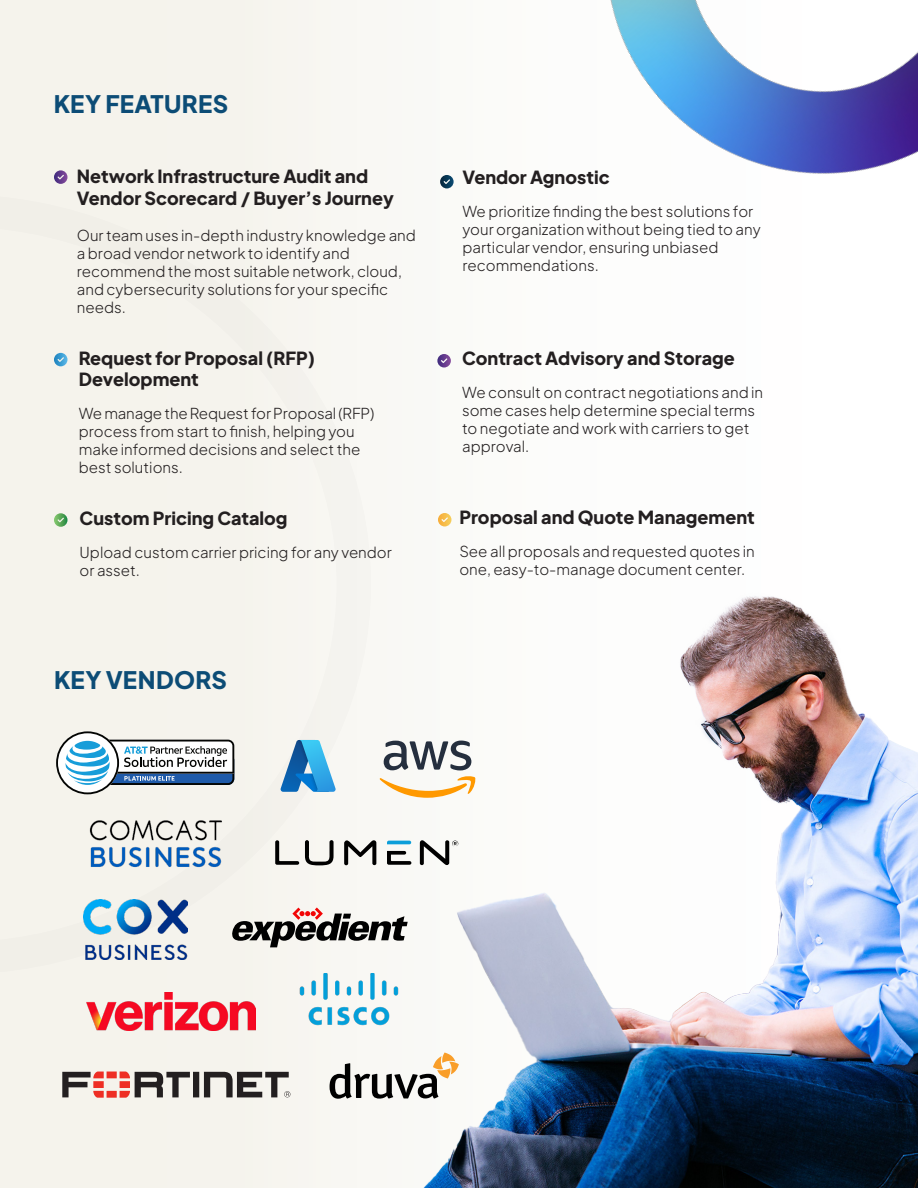
<style>
.page{position:relative;width:918px;height:1188px;background:#fafaf7}
.page>*{position:absolute;margin:0;border:0;box-sizing:border-box;transform-origin:0 0}
.t1{font:800 24px "Plus Jakarta Sans";letter-spacing:.01em;color:#0c4c76}
.t2{font:800 18px "Plus Jakarta Sans";color:#231f20}
.t3{font:300 15px/18px "Plus Jakarta Sans";color:#231f20}
</style>
<div class="page">
<div style="left:0;top:194px;width:347px;height:781px;background:#f5f3ec"></div>
<img style="left:610px;top:0;width:308px;height:174px">
<svg style="left:54px;top:170px;width:14px;height:14px"></svg>
<svg style="left:54px;top:353px;width:14px;height:13px"></svg>
<svg style="left:438px;top:513px;width:13px;height:13px"></svg>
<svg style="left:437px;top:354px;width:14px;height:14px"></svg>
<svg style="left:440px;top:175px;width:14px;height:13px"></svg>
<svg style="left:54px;top:513px;width:14px;height:14px"></svg>
<img style="left:297px;top:973px;width:102px;height:53px">
<svg style="left:379px;top:741px;width:27px;height:54px"></svg>
<svg style="left:56px;top:731px;width:178px;height:63px"></svg>
<img style="left:86px;top:992px;width:169px;height:38px">
<svg style="left:275px;top:840px;width:24px;height:25px"></svg>
<svg style="left:305px;top:840px;width:29px;height:25px"></svg>
<svg style="left:344px;top:840px;width:32px;height:25px"></svg>
<svg style="left:387px;top:841px;width:19px;height:3px"></svg>
<svg style="left:387px;top:851px;width:19px;height:14px"></svg>
<img style="left:84px;top:815px;width:145px;height:57px">
<img style="left:83px;top:900px;width:104px;height:59px">
<svg style="left:280px;top:740px;width:56px;height:52px"></svg>
<svg style="left:62px;top:1072px;width:228px;height:26px"></svg>
<svg style="left:330px;top:1063px;width:76px;height:36px"></svg>
<svg style="left:232px;top:908px;width:174px;height:39px"></svg>
<img style="left:406px;top:596px;width:512px;height:592px">
<p class="t1" style="left:54px;top:88px;width:176px">KEY FEATURES</p>
<p class="t2" style="left:77px;top:165px;width:293px">Network Infrastructure Audit and</p>
<p class="t2" style="left:77px;top:186px;width:319px">Vendor Scorecard / Buyer’s Journey</p>
<p class="t3" style="left:77px;top:226px;width:341px">Our team uses in-depth industry knowledge and a broad vendor network to identify and recommend the most suitable network, cloud, and cybersecurity solutions for your specific needs.</p>
<p class="t2" style="left:79px;top:346px;width:238px">Request for Proposal (RFP)</p>
<p class="t2" style="left:79px;top:368px;width:122px">Development</p>
<p class="t3" style="left:79px;top:404px;width:297px">We manage the Request for Proposal (RFP)</p>
<p class="t3" style="left:79px;top:422px;width:277px">process from start to finish, helping you</p>
<p class="t3" style="left:79px;top:440px;width:283px">make informed decisions and select the</p>
<p class="t3" style="left:79px;top:458px;width:106px">best solutions.</p>
<p class="t2" style="left:80px;top:506px;width:210px">Custom Pricing Catalog</p>
<p class="t3" style="left:80px;top:543px;width:314px">Upload custom carrier pricing for any vendor or asset.</p>
<p class="t1" style="left:54px;top:664px;width:174px">KEY VENDORS</p>
<p class="t2" style="left:462px;top:166px;width:149px">Vendor Agnostic</p>
<p class="t3" style="left:462px;top:202px;width:300px">We prioritize finding the best solutions for your organization without being tied to any particular vendor, ensuring unbiased</p>
<p class="t3" style="left:462px;top:256px;width:138px">recommendations.</p>
<p class="t2" style="left:462px;top:346px;width:274px">Contract Advisory and Storage</p>
<p class="t3" style="left:462px;top:382px;width:303px">We consult on contract negotiations and in some cases help determine special terms to negotiate and work with carriers to get approval.</p>
<p class="t2" style="left:459px;top:505px;width:297px">Proposal and Quote Management</p>
<p class="t3" style="left:459px;top:542px;width:297px">See all proposals and requested quotes in one, easy-to-manage document center.</p>
</div>
